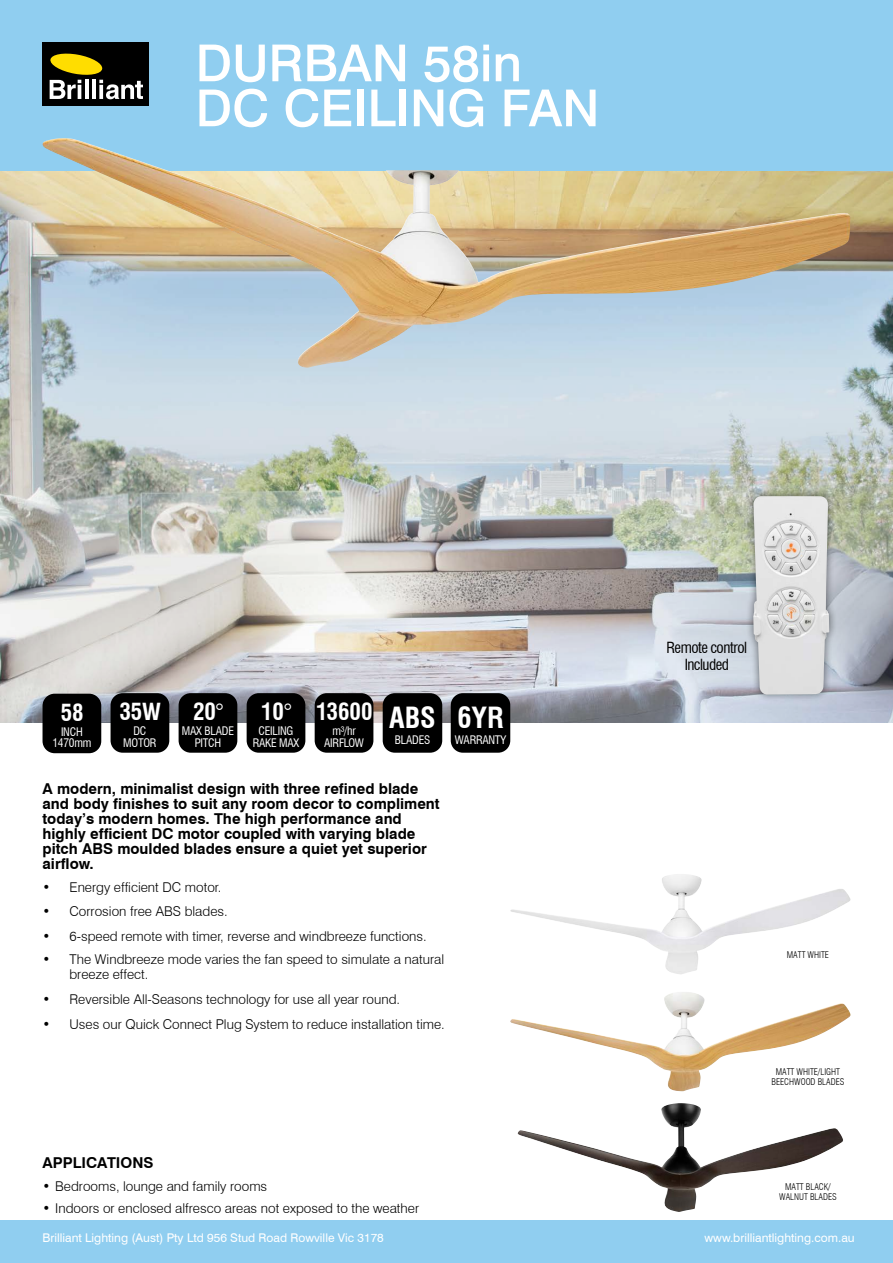
<style>
.page{position:relative;width:893px;height:1263px;background:#fff}
.page>*{position:absolute;margin:0;border:0;box-sizing:border-box;transform-origin:0 0}
.t1{font:500 51px/45px "Swiss 721 BT";color:#fff}
.t2{font:700 condensed 28.5px "Swiss 721 BT";letter-spacing:-.005em;color:#fff}
.t3{font:700 condensed 22.95px "Swiss 721 BT";letter-spacing:-.005em;color:#fff}
.t4{font:700 15px/15px "Swiss 721 BT";color:#000}
.t5{font:condensed 15px/17.1px "Swiss 721 BT";letter-spacing:-.035em;color:#000;text-align:center}
.t6{font:300 13.5px/15px "Swiss 721 BT";color:#000}
.t7{font:12px "Swiss 721 BT";color:#fff}
.t8{font:condensed 11.55px/11.6px "Swiss 721 BT";letter-spacing:-.02em;color:#fff;text-align:center}
.t9{font:300 condensed 9px/9.6px "Swiss 721 BT";color:#000;text-align:center}
.s1{font-weight:400}
</style>
<div class="page">
<img style="left:0;top:170px;width:893px;height:553px">
<div style="left:0;top:0;width:893px;height:170px;background:#90cef0"></div>
<div style="left:43px;top:43px;width:106px;height:63px;background:#000"></div>
<svg style="left:50px;top:53px;width:93px;height:46px"></svg>
<div style="left:451px;top:693px;width:59px;height:60px;background:#000;border-radius:12px"></div>
<div style="left:0;top:1220px;width:893px;height:43px;background:#90cef0"></div>
<div style="left:179px;top:693px;width:58px;height:60px;background:#000;border-radius:12px"></div>
<div style="left:247px;top:693px;width:58px;height:60px;background:#000;border-radius:12px"></div>
<div style="left:315px;top:693px;width:58px;height:60px;background:#000;border-radius:12px"></div>
<div style="left:111px;top:693px;width:58px;height:60px;background:#000;border-radius:12px"></div>
<div style="left:43px;top:694px;width:58px;height:59px;background:#000;border-radius:12px"></div>
<div style="left:746px;top:488px;width:91px;height:214px;background:#000;opacity:.5"></div>
<img style="left:753px;top:496px;width:76px;height:198px">
<img style="left:510px;top:992px;width:340px;height:99px">
<img style="left:510px;top:874px;width:340px;height:100px">
<div style="left:383px;top:693px;width:59px;height:60px;background:#000;border-radius:12px"></div>
<img style="left:517px;top:1103px;width:326px;height:109px">
<img style="left:42px;top:138px;width:809px;height:230px">
<h1 class="t1" style="left:196px;top:40px;width:405px">DURBAN 58in<br>DC CEILING FAN</h1>
<h3 class="t3" style="left:61px;top:699px;width:24px">58</h3>
<p class="t8" style="left:52px;top:726px;width:40px">INCH<br>1470mm</p>
<h3 class="t3" style="left:120px;top:698px;width:43px">35W</h3>
<p class="t8" style="left:123px;top:725px;width:35px">DC<br>MOTOR</p>
<h3 class="t3" style="left:193px;top:698px;width:32px">20<span class="s1">°</span></h3>
<p class="t8" style="left:182px;top:725px;width:54px">MAX BLADE<br>PITCH</p>
<h3 class="t3" style="left:261px;top:698px;width:32px">10<span class="s1">°</span></h3>
<p class="t8" style="left:253px;top:725px;width:48px">CEILING<br>RAKE MAX</p>
<h3 class="t3" style="left:316px;top:698px;width:58px">13600</h3>
<p class="t8" style="left:324px;top:725px;width:41px">m³/hr<br>AIRFLOW</p>
<h2 class="t2" style="left:389px;top:700px;width:48px">ABS</h2>
<p class="t8" style="left:395px;top:734px;width:37px">BLADES</p>
<h2 class="t2" style="left:457px;top:700px;width:48px">6YR</h2>
<p class="t8" style="left:455px;top:734px;width:53px">WARRANTY</p>
<p class="t4" style="left:43px;top:781px;width:399px">A modern, minimalist design with three refined blade and body finishes to suit any room decor to compliment today’s modern homes. The high performance and highly efficient DC motor coupled with varying blade pitch ABS moulded blades ensure a quiet yet superior airflow.</p>
<p class="t6" style="left:43px;top:880px;width:180px">• Energy efficient DC motor.</p>
<p class="t6" style="left:43px;top:903px;width:187px">• Corrosion free ABS blades.</p>
<p class="t6" style="left:43px;top:928px;width:386px">• 6-speed remote with timer, reverse and windbreeze functions.</p>
<p class="t6" style="left:70px;top:952px;width:376px;text-indent:-27px">• The Windbreeze mode varies the fan speed to simulate a natural breeze effect.</p>
<p class="t6" style="left:43px;top:991px;width:359px">• Reversible All-Seasons technology for use all year round.</p>
<p class="t6" style="left:43px;top:1016px;width:404px">• Uses our Quick Connect Plug System to reduce installation time.</p>
<p class="t4" style="left:43px;top:1155px;width:112px">APPLICATIONS</p>
<p class="t6" style="left:43px;top:1178px;width:226px">• Bedrooms, lounge and family rooms</p>
<p class="t6" style="left:43px;top:1201px;width:378px">• Indoors or enclosed alfresco areas not exposed to the weather</p>
<p class="t5" style="left:666px;top:639px;width:82px">Remote control<br>Included</p>
<p class="t9" style="left:787px;top:950px;width:44px">MATT WHITE</p>
<p class="t9" style="left:771px;top:1067px;width:74px">MATT WHITE/LIGHT<br>BEECHWOOD BLADES</p>
<p class="t9" style="left:779px;top:1182px;width:59px">MATT BLACK/<br>WALNUT BLADES</p>
<p class="t7" style="left:43px;top:1231px;width:343px">Brilliant Lighting (Aust) Pty Ltd 956 Stud Road Rowville Vic 3178</p>
<p class="t7" style="left:704px;top:1231px;width:152px">www.brilliantlighting.com.au</p>
</div>
